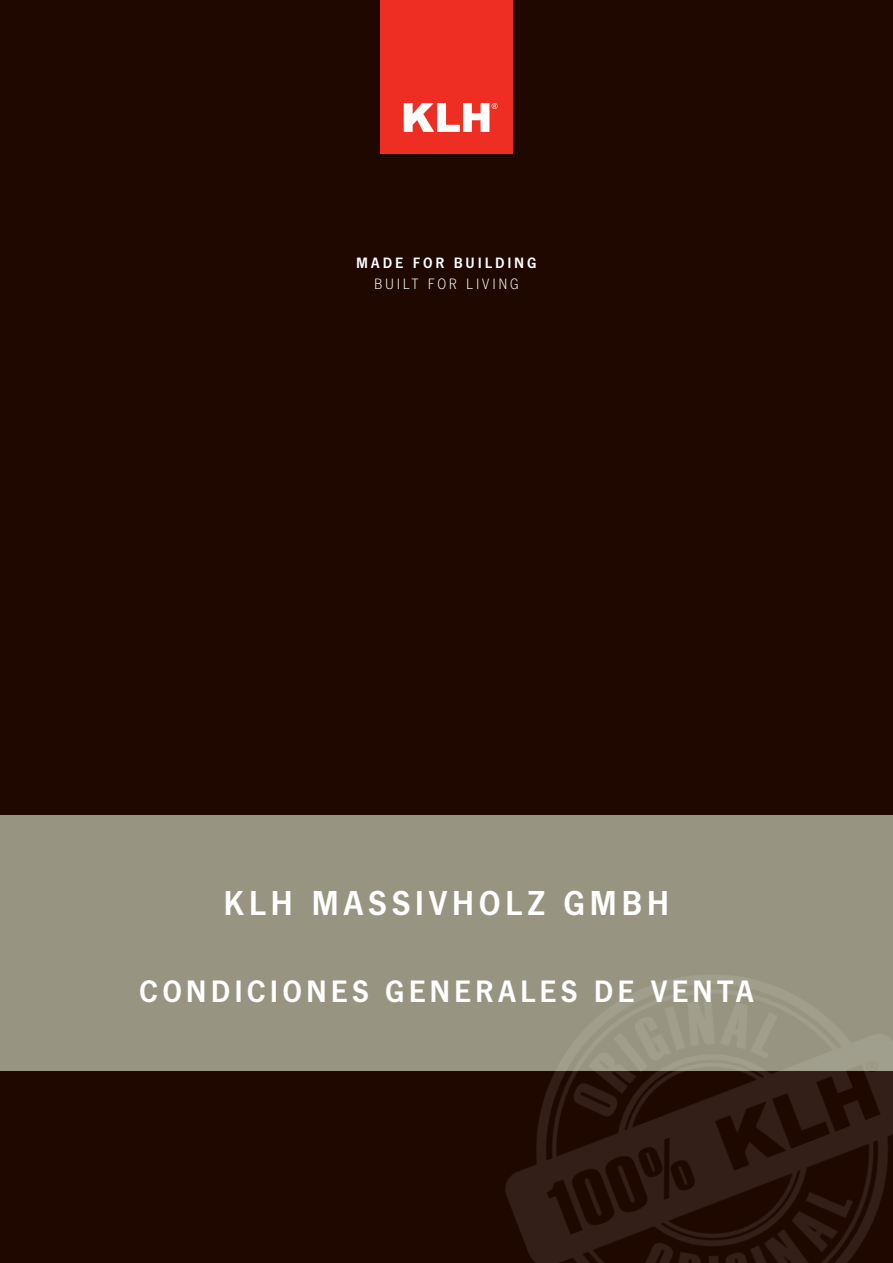
<style>
.page{position:relative;width:893px;height:1263px;background:#1e0800}
.page>*{position:absolute;margin:0;border:0;box-sizing:border-box;transform-origin:0 0}
.t1{font:600 36px "News Got T";letter-spacing:.125em;color:#fff}
.t2{font:600 32.25px "News Got T";letter-spacing:.125em;color:#fff}
.t3{font:600 15.6px "News Got T";letter-spacing:.185em;color:#fff}
.t4{font:15.6px "News Got T Ligh";letter-spacing:.18em;color:#fff}
</style>
<div class="page">
<div style="left:380px;top:0;width:132px;height:154px;background:#ee2e22"></div>
<svg style="left:404px;top:103px;width:94px;height:29px"></svg>
<div style="left:0;top:815px;width:893px;height:255px;background:#979481"></div>
<img style="left:438px;top:975px;width:455px;height:288px">
<p class="t3" style="left:356px;top:253px;width:182px">MADE FOR BUILDING</p>
<p class="t4" style="left:374px;top:275px;width:146px">BUILT FOR LIVING</p>
<p class="t1" style="left:224px;top:882px;width:447px">KLH MASSIVHOLZ GMBH</p>
<p class="t2" style="left:139px;top:973px;width:616px">CONDICIONES GENERALES DE VENTA</p>
</div>
